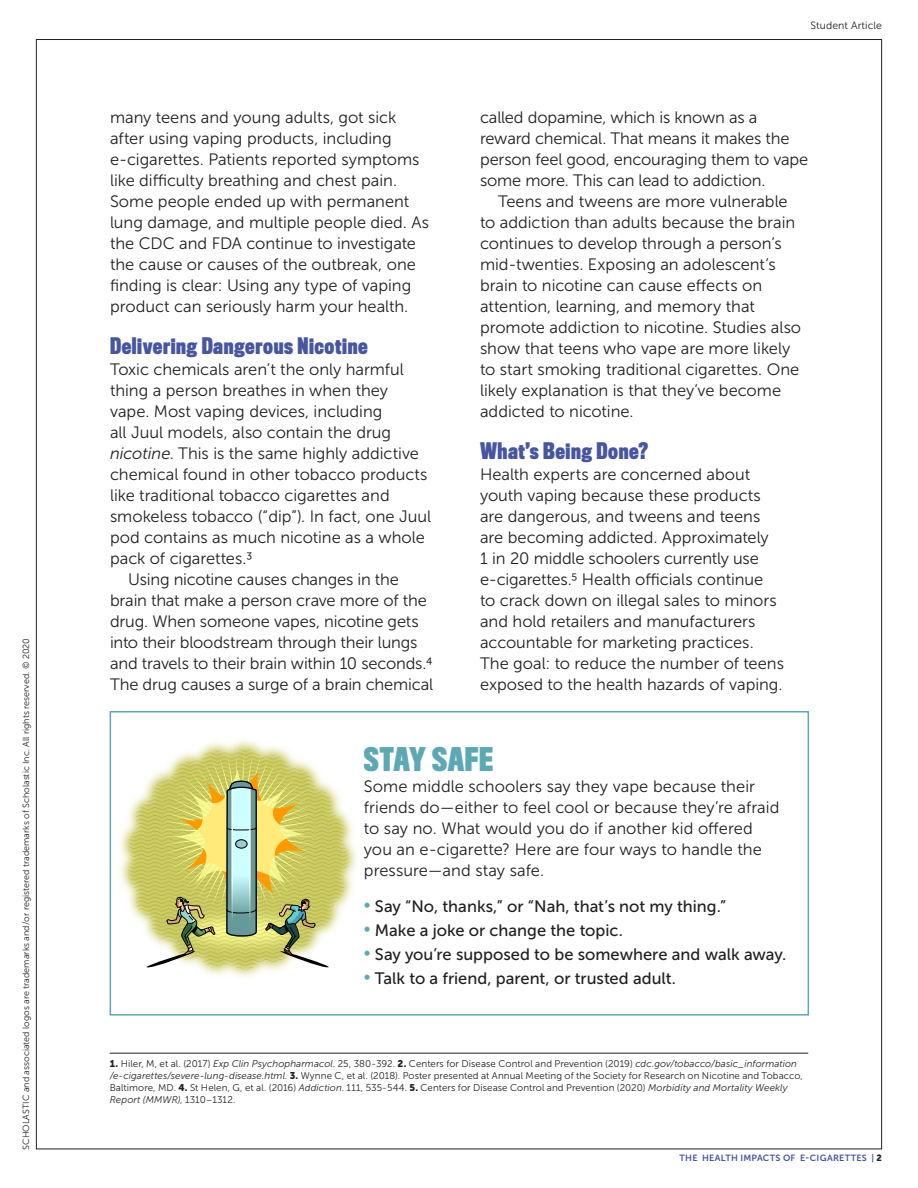
<style>
.page{position:relative;width:918px;height:1188px;background:#fff}
.page>*{position:absolute;margin:0;border:0;box-sizing:border-box;transform-origin:0 0}
.t1{font:700 30px "Titling Gothic FB Compressed";letter-spacing:.02em;color:#5ca8b4}
.t2{font:700 21px "Titling Gothic FB Compressed";letter-spacing:.025em;color:#46569f}
.t3{font:16.5px/21px "Museo Sans 300";letter-spacing:-.005em;color:#231f20}
.t4{font:16.5px "Museo Sans 500";color:#231f20}
.t5{font:10.5px "Museo Sans 300";letter-spacing:.01em;color:#231f20}
.t6{font:9.75px/12px "Museo Sans 300";letter-spacing:.01em;color:#231f20}
.t7{font:9px "Museo Sans 300";color:#231f20}
.t8{font:9px "Museo Sans 700";letter-spacing:.03em;color:#46569f}
.s1{font-style:italic}
.s2{color:#5ca8b4}
.s3{font-family:"Museo Sans 900"}
.s4{font-family:"Museo Sans 900";color:#231f20}
</style>
<div class="page">
<img style="left:120px;top:740px;width:237px;height:159px">
<svg style="left:127px;top:749px;width:222px;height:228px"></svg>
<div style="left:110px;top:711px;width:699px;height:305px;border:2px solid #5ca8b4"></div>
<hr style="left:110px;top:1053px;width:698px;height:1px;background:#231f20">
<p class="t7" style="left:21px;top:1150px;width:513px;rotate:-90deg">SCHOLASTIC and associated logos are trademarks and/or registered trademarks of Scholastic Inc. All rights reserved. © 2020</p>
<p class="t3" style="left:110px;top:107px;width:321px">many teens and young adults, got sick after using vaping products, including e-cigarettes. Patients reported symptoms like difficulty breathing and chest pain.<br>Some people ended up with permanent lung damage, and multiple people died. As the CDC and FDA continue to investigate the cause or causes of the outbreak, one finding is clear: Using any type of vaping product can seriously harm your health.</p>
<p class="t2" style="left:110px;top:333px;width:259px">Delivering Dangerous Nicotine</p>
<p class="t3" style="left:110px;top:359px;width:323px">Toxic chemicals aren’t the only harmful thing a person breathes in when they vape. Most vaping devices, including<br>all Juul models, also contain the drug <span class="s1">nicotine</span>. This is the same highly addictive chemical found in other tobacco products like traditional tobacco cigarettes and smokeless tobacco (“dip”). In fact, one Juul pod contains as much nicotine as a whole pack of cigarettes.3</p>
<p class="t3" style="left:110px;top:569px;width:325px;text-indent:18px">Using nicotine causes changes in the brain that make a person crave more of the drug. When someone vapes, nicotine gets into their bloodstream through their lungs and travels to their brain within 10 seconds.4<br>The drug causes a surge of a brain chemical</p>
<p class="t5" style="left:810px;top:20px;width:73px">Student Article</p>
<p class="t3" style="left:480px;top:107px;width:330px">called dopamine, which is known as a reward chemical. That means it makes the person feel good, encouraging them to vape some more. This can lead to addiction.</p>
<p class="t3" style="left:480px;top:191px;width:323px;text-indent:18px">Teens and tweens are more vulnerable to addiction than adults because the brain continues to develop through a person’s mid-twenties. Exposing an adolescent’s brain to nicotine can cause effects on attention, learning, and memory that promote addiction to nicotine. Studies also show that teens who vape are more likely to start smoking traditional cigarettes. One likely explanation is that they’ve become addicted to nicotine.</p>
<p class="t2" style="left:480px;top:438px;width:170px">What’s Being Done?</p>
<p class="t3" style="left:480px;top:464px;width:305px">Health experts are concerned about youth vaping because these products are dangerous, and tweens and teens are becoming addicted. Approximately<br>1 in 20 middle schoolers currently use e-cigarettes.5 Health officials continue<br>to crack down on illegal sales to minors and hold retailers and manufacturers accountable for marketing practices.<br>The goal: to reduce the number of teens exposed to the health hazards of vaping.</p>
<p class="t1" style="left:364px;top:741px;width:131px">STAY SAFE</p>
<p class="t3" style="left:364px;top:776px;width:417px">Some middle schoolers say they vape because their friends do—either to feel cool or because they’re afraid to say no. What would you do if another kid offered you an e-cigarette? Here are four ways to handle the pressure—and stay safe.</p>
<p class="t4" style="left:364px;top:897px;width:364px"><span class="s2">•</span> Say “No, thanks,” or “Nah, that’s not my thing.”</p>
<p class="t4" style="left:364px;top:921px;width:261px"><span class="s2">•</span> Make a joke or change the topic.</p>
<p class="t4" style="left:364px;top:945px;width:424px"><span class="s2">•</span> Say you’re supposed to be somewhere and walk away.</p>
<p class="t4" style="left:364px;top:969px;width:314px"><span class="s2">•</span> Talk to a friend, parent, or trusted adult.</p>
<p class="t6" style="left:110px;top:1058px;width:695px"><span class="s3">1.</span> Hiler, M, et al. (2017) <span class="s1">Exp Clin Psychopharmacol</span>. 25, 380-392. <span class="s3">2.</span> Centers for Disease Control and Prevention (2019) <span class="s1">cdc.gov/tobacco/basic_information /e-cigarettes/severe-lung-disease.html</span>. <span class="s3">3.</span> Wynne C, et al. (2018). Poster presented at Annual Meeting of the Society for Research on Nicotine and Tobacco, Baltimore, MD. <span class="s3">4.</span> St Helen, G, et al. (2016) <span class="s1">Addiction</span>. 111, 535-544. <span class="s3">5.</span> Centers for Disease Control and Prevention (2020) <span class="s1">Morbidity and Mortality Weekly Report (MMWR)</span>, 1310–1312.</p>
<p class="t8" style="left:680px;top:1153px;width:204px">THE HEALTH IMPACTS OF E-CIGARETTES | <span class="s4">2</span></p>
</div>
